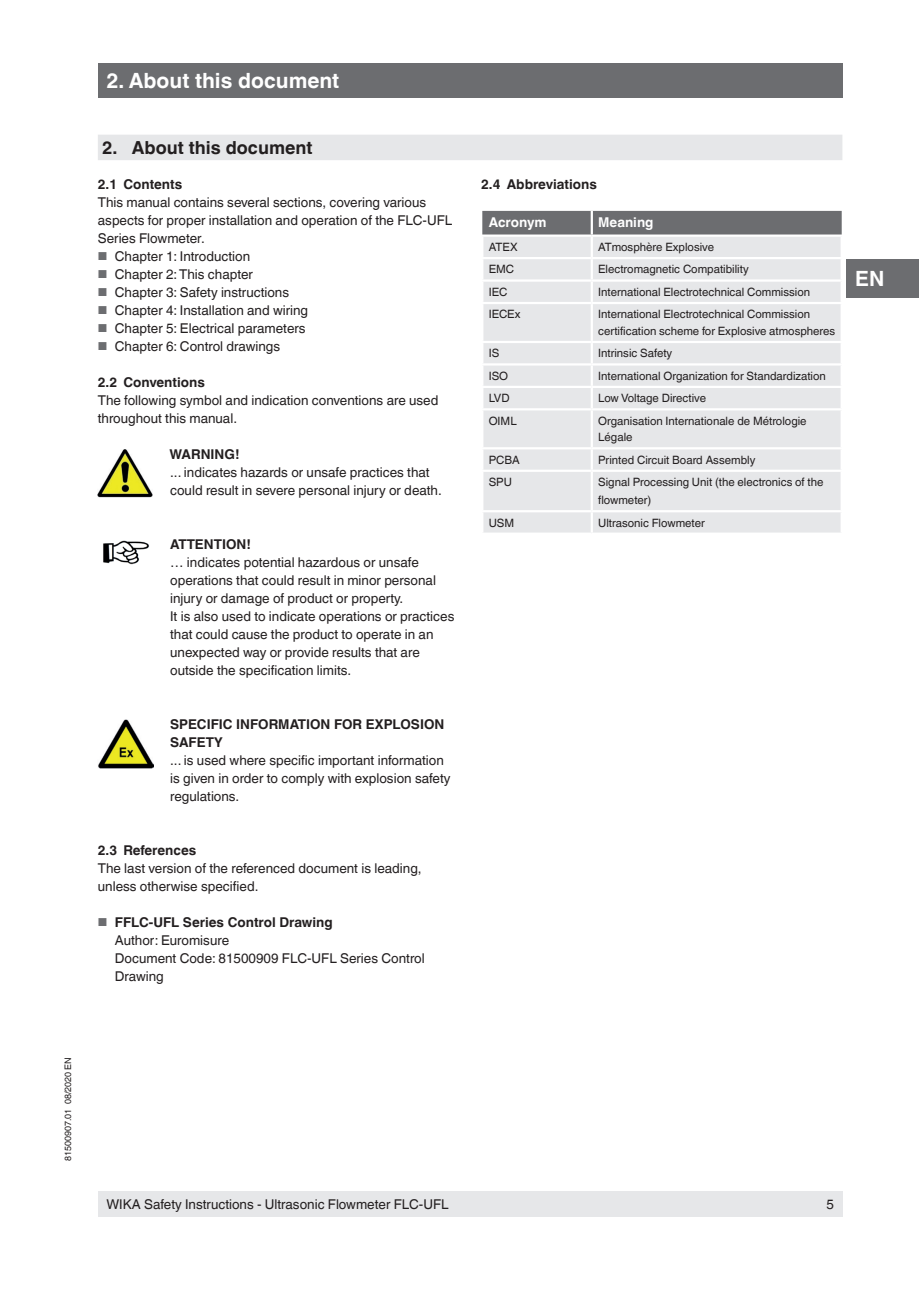
<style>
.page{position:relative;width:919px;height:1289px;background:#fff}
.page>*{position:absolute;margin:0;border:0;box-sizing:border-box;transform-origin:0 0}
.t1{font:700 21px "Helvetica World";color:#fff}
.t2{font:700 18px "Helvetica World";color:#231f20}
.t3{font:13.5px/18px "Helvetica World";color:#231f20}
.t4{font:700 13.5px/18px "Helvetica World";color:#231f20}
.t5{font:700 13.5px "Helvetica World";color:#fff}
.t6{font:11.55px/16.5px "Helvetica World";color:#231f20}
.t7{font:9px "Helvetica World";color:#231f20}
.s1{font-size:11.55px;color:#6c6d70}
.s2{font-weight:700}
</style>
<div class="page">
<div style="left:98px;top:1191px;width:744px;height:25px;background:#e6e7e9"></div>
<div style="left:98px;top:64px;width:744px;height:34px;background:#6c6d70"></div>
<div style="left:846px;top:259px;width:72px;height:39px;background:#6c6d70"></div>
<div style="left:98px;top:135px;width:744px;height:25px;background:#e6e7e9"></div>
<img style="left:98px;top:449px;width:55px;height:49px">
<img style="left:103px;top:540px;width:46px;height:24px">
<img style="left:98px;top:719px;width:55px;height:49px">
<div style="left:482px;top:211px;width:359px;height:23px;background:#6c6d70"></div>
<div style="left:483px;top:237px;width:357px;height:295px;background:#e6e7e9"></div>
<hr style="left:590px;top:237px;width:3px;height:20px;background:#fff">
<hr style="left:481px;top:257px;width:110px;height:2px;background:#fff">
<hr style="left:591px;top:257px;width:251px;height:2px;background:#fff">
<hr style="left:590px;top:259px;width:3px;height:20px;background:#fff">
<hr style="left:481px;top:279px;width:110px;height:3px;background:#fff">
<hr style="left:591px;top:279px;width:251px;height:3px;background:#fff">
<hr style="left:590px;top:282px;width:3px;height:20px;background:#fff">
<hr style="left:481px;top:302px;width:110px;height:2px;background:#fff">
<hr style="left:591px;top:302px;width:251px;height:2px;background:#fff">
<hr style="left:590px;top:304px;width:3px;height:37px;background:#fff">
<hr style="left:481px;top:341px;width:110px;height:2px;background:#fff">
<hr style="left:591px;top:341px;width:251px;height:2px;background:#fff">
<hr style="left:590px;top:343px;width:3px;height:20px;background:#fff">
<hr style="left:481px;top:363px;width:110px;height:2px;background:#fff">
<hr style="left:591px;top:363px;width:251px;height:2px;background:#fff">
<hr style="left:590px;top:365px;width:3px;height:21px;background:#fff">
<hr style="left:481px;top:386px;width:110px;height:2px;background:#fff">
<hr style="left:591px;top:386px;width:251px;height:2px;background:#fff">
<hr style="left:590px;top:388px;width:3px;height:20px;background:#fff">
<hr style="left:481px;top:408px;width:110px;height:2px;background:#fff">
<hr style="left:591px;top:408px;width:251px;height:2px;background:#fff">
<hr style="left:590px;top:410px;width:3px;height:37px;background:#fff">
<hr style="left:481px;top:447px;width:110px;height:2px;background:#fff">
<hr style="left:591px;top:447px;width:251px;height:2px;background:#fff">
<hr style="left:590px;top:449px;width:3px;height:20px;background:#fff">
<hr style="left:481px;top:469px;width:110px;height:3px;background:#fff">
<hr style="left:591px;top:469px;width:251px;height:3px;background:#fff">
<hr style="left:590px;top:472px;width:3px;height:38px;background:#fff">
<hr style="left:481px;top:510px;width:110px;height:2px;background:#fff">
<hr style="left:591px;top:510px;width:251px;height:2px;background:#fff">
<hr style="left:590px;top:512px;width:3px;height:20px;background:#fff">
<hr style="left:590px;top:211px;width:3px;height:23px;background:#fff">
<h1 class="t1" style="left:106px;top:69px;width:234px">2. About this document</h1>
<h2 class="t2" style="left:102px;top:137px;width:212px">2. About this document</h2>
<p class="t4" style="left:98px;top:175px;width:86px">2.1 Contents</p>
<p class="t3" style="left:98px;top:193px;width:356px">This manual contains several sections, covering various aspects for proper installation and operation of the FLC-UFL<br>Series Flowmeter.</p>
<p class="t3" style="left:98px;top:247px;width:154px"><span class="s1">■</span> Chapter 1: Introduction</p>
<p class="t3" style="left:98px;top:265px;width:157px"><span class="s1">■</span> Chapter 2: This chapter</p>
<p class="t3" style="left:98px;top:283px;width:193px"><span class="s1">■</span> Chapter 3: Safety instructions</p>
<p class="t3" style="left:98px;top:301px;width:212px"><span class="s1">■</span> Chapter 4: Installation and wiring</p>
<p class="t3" style="left:98px;top:319px;width:209px"><span class="s1">■</span> Chapter 5: Electrical parameters</p>
<p class="t3" style="left:98px;top:337px;width:184px"><span class="s1">■</span> Chapter 6: Control drawings</p>
<p class="t4" style="left:98px;top:373px;width:108px">2.2 Conventions</p>
<p class="t3" style="left:98px;top:391px;width:342px">The following symbol and indication conventions are used throughout this manual.</p>
<p class="t4" style="left:170px;top:445px;width:71px">WARNING!</p>
<p class="t3" style="left:170px;top:463px;width:273px">... indicates hazards or unsafe practices that could result in severe personal injury or death.</p>
<p class="t4" style="left:170px;top:535px;width:82px">ATTENTION!</p>
<p class="t3" style="left:170px;top:553px;width:286px">… indicates potential hazardous or unsafe operations that could result in minor personal injury or damage of product or property.<br>It is also used to indicate operations or practices that could cause the product to operate in an unexpected way or provide results that are outside the specification limits.</p>
<p class="t4" style="left:170px;top:715px;width:275px">SPECIFIC INFORMATION FOR EXPLOSION<br>SAFETY</p>
<p class="t3" style="left:170px;top:751px;width:282px">... is used where specific important information is given in order to comply with explosion safety regulations.</p>
<p class="t4" style="left:98px;top:841px;width:100px">2.3 References</p>
<p class="t3" style="left:98px;top:859px;width:325px">The last version of the referenced document is leading, unless otherwise specified.</p>
<p class="t3" style="left:115px;top:913px;width:311px;text-indent:-17px"><span class="s1">■</span> <span class="s2">FFLC-UFL Series Control Drawing<br></span>Author: Euromisure<br>Document Code: 81500909 FLC-UFL Series Control<br>Drawing</p>
<p class="t4" style="left:481px;top:175px;width:117px">2.4 Abbreviations</p>
<p class="t5" style="left:488px;top:214px;width:59px">Acronym</p>
<p class="t5" style="left:598px;top:214px;width:57px">Meaning</p>
<p class="t6" style="left:488px;top:239px;width:30px">ATEX</p>
<p class="t6" style="left:598px;top:239px;width:117px">ATmosphère Explosive</p>
<p class="t6" style="left:488px;top:261px;width:27px">EMC</p>
<p class="t6" style="left:598px;top:261px;width:152px">Electromagnetic Compatibility</p>
<p class="t6" style="left:488px;top:283px;width:20px">IEC</p>
<p class="t6" style="left:598px;top:283px;width:213px">International Electrotechnical Commission</p>
<p class="t6" style="left:488px;top:306px;width:33px">IECEx</p>
<p class="t6" style="left:598px;top:306px;width:238px">International Electrotechnical Commission certification scheme for Explosive atmospheres</p>
<p class="t6" style="left:488px;top:345px;width:12px">IS</p>
<p class="t6" style="left:598px;top:345px;width:76px">Intrinsic Safety</p>
<p class="t6" style="left:488px;top:367px;width:21px">ISO</p>
<p class="t6" style="left:598px;top:367px;width:229px">International Organization for Standardization</p>
<p class="t6" style="left:488px;top:390px;width:22px">LVD</p>
<p class="t6" style="left:598px;top:390px;width:109px">Low Voltage Directive</p>
<p class="t6" style="left:488px;top:412px;width:30px">OIML</p>
<p class="t6" style="left:598px;top:412px;width:210px">Organisation Internationale de Métrologie<br>Légale</p>
<p class="t6" style="left:488px;top:451px;width:32px">PCBA</p>
<p class="t6" style="left:598px;top:451px;width:159px">Printed Circuit Board Assembly</p>
<p class="t6" style="left:488px;top:474px;width:25px">SPU</p>
<p class="t6" style="left:598px;top:473px;width:227px;line-height:18px">Signal Processing Unit (the electronics of the flowmeter)</p>
<p class="t6" style="left:488px;top:514px;width:27px">USM</p>
<p class="t6" style="left:598px;top:514px;width:108px">Ultrasonic Flowmeter</p>
<h1 class="t1" style="left:855px;top:267px;width:31px">EN</h1>
<p class="t7" style="left:63px;top:1161px;width:106px;rotate:-90deg">81500907.01 08/2020 EN</p>
<p class="t3" style="left:106px;top:1194px;width:344px">WIKA Safety Instructions - Ultrasonic Flowmeter FLC-UFL</p>
<p class="t3" style="left:826px;top:1194px;width:9px">5</p>
</div>
